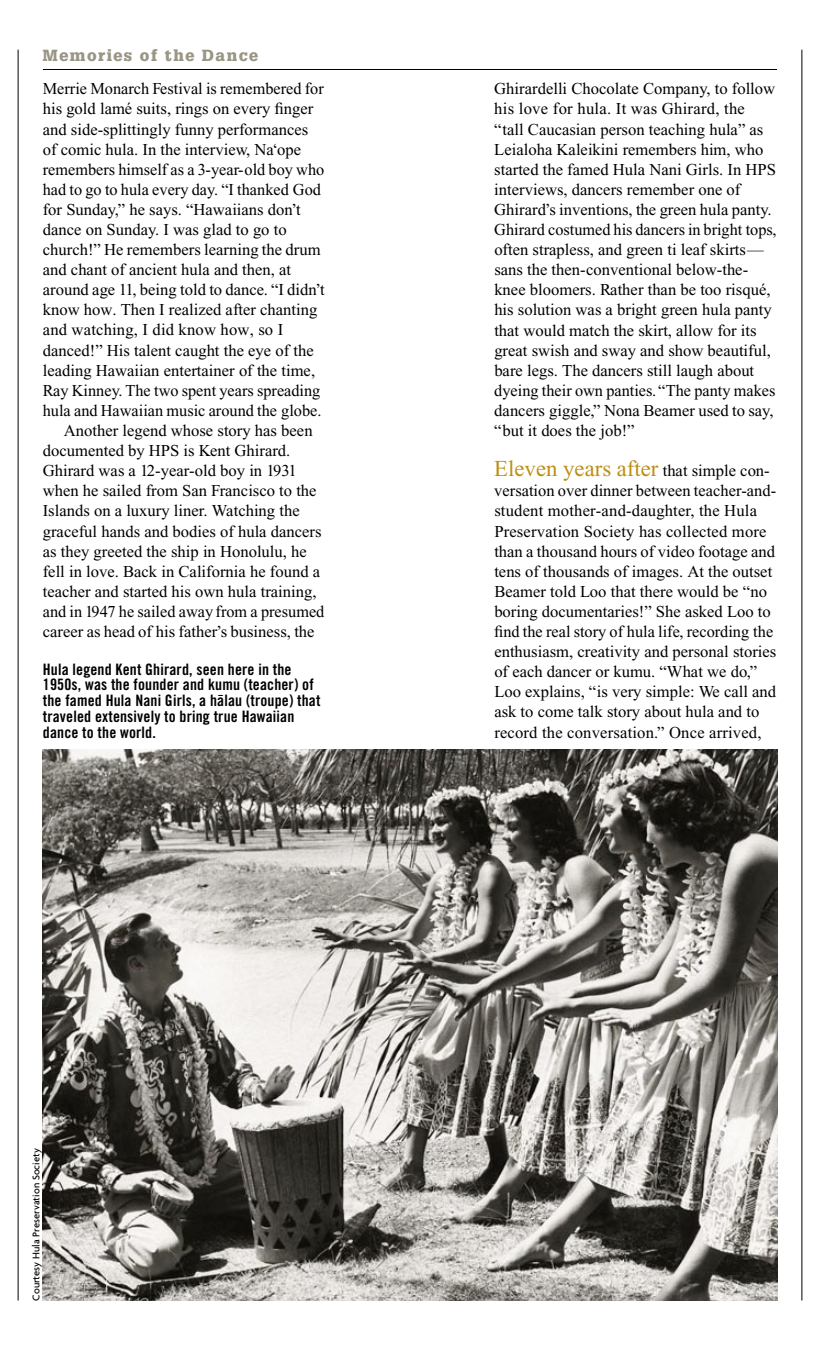
<style>
.page{position:relative;width:820px;height:1370px;background:#fff}
.page>*{position:absolute;margin:0;border:0;box-sizing:border-box;transform-origin:0 0}
.t1{font:22.75px "Hwn Times New Roman";color:#be8e12}
.t2{font:16.62px/20.1px "Hwn Times New Roman";color:#000}
.t3{font:15.75px/15.8px "Hwn Trade Gothic Bold Cond Twenty";letter-spacing:.01em;color:#000}
.t4{font:900 15.75px "Hwn Glypha";letter-spacing:.1em;color:#9a9685}
.t5{font:500 10.5px "Agenda";color:#000}
.s1{font-size:16.62px;color:#000}
</style>
<div class="page">
<img style="left:43px;top:749px;width:734px;height:551px">
<hr style="left:410px;top:69px;width:367px;height:1px;background:#000">
<hr style="left:802px;top:50px;width:1px;height:1250px;background:#000">
<hr style="left:43px;top:69px;width:367px;height:1px;background:#000">
<hr style="left:18px;top:50px;width:1px;height:1250px;background:#000">
<p class="t4" style="left:43px;top:46px;width:216px">Memories of the Dance</p>
<p class="t2" style="left:43px;top:79px;width:283px">Merrie Monarch Festival is remembered for</p>
<p class="t2" style="left:43px;top:99px;width:272px">his gold lamé suits, rings on every finger</p>
<p class="t2" style="left:43px;top:119px;width:267px">and side-splittingly funny performances</p>
<p class="t2" style="left:43px;top:139px;width:260px">of comic hula. In the interview, Na‘ope</p>
<p class="t2" style="left:43px;top:159px;width:283px">remembers himself as a 3-year-old boy who</p>
<p class="t2" style="left:43px;top:179px;width:280px">had to go to hula every day. “I thanked God</p>
<p class="t2" style="left:43px;top:200px;width:260px">for Sunday,” he says. “Hawaiians don’t</p>
<p class="t2" style="left:43px;top:220px;width:245px">dance on Sunday. I was glad to go to</p>
<p class="t2" style="left:43px;top:240px;width:279px">church!” He remembers learning the drum</p>
<p class="t2" style="left:43px;top:260px;width:250px">and chant of ancient hula and then, at</p>
<p class="t2" style="left:43px;top:280px;width:284px">around age 11, being told to dance. “I didn’t</p>
<p class="t2" style="left:43px;top:300px;width:276px">know how. Then I realized after chanting</p>
<p class="t2" style="left:43px;top:320px;width:242px">and watching, I did know how, so I</p>
<p class="t2" style="left:43px;top:340px;width:273px">danced!” His talent caught the eye of the</p>
<p class="t2" style="left:43px;top:360px;width:274px">leading Hawaiian entertainer of the time,</p>
<p class="t2" style="left:43px;top:380px;width:279px">Ray Kinney. The two spent years spreading</p>
<p class="t2" style="left:43px;top:400px;width:280px">hula and Hawaiian music around the globe.</p>
<p class="t2" style="left:64px;top:420px;width:250px">Another legend whose story has been</p>
<p class="t2" style="left:43px;top:441px;width:249px">documented by HPS is Kent Ghirard.</p>
<p class="t2" style="left:43px;top:461px;width:255px">Ghirard was a 12-year-old boy in 1931</p>
<p class="t2" style="left:43px;top:481px;width:275px">when he sailed from San Francisco to the</p>
<p class="t2" style="left:43px;top:501px;width:258px">Islands on a luxury liner. Watching the</p>
<p class="t2" style="left:43px;top:521px;width:280px">graceful hands and bodies of hula dancers</p>
<p class="t2" style="left:43px;top:541px;width:266px">as they greeted the ship in Honolulu, he</p>
<p class="t2" style="left:43px;top:561px;width:279px">fell in love. Back in California he found a</p>
<p class="t2" style="left:43px;top:581px;width:275px">teacher and started his own hula training,</p>
<p class="t2" style="left:43px;top:601px;width:283px">and in 1947 he sailed away from a presumed</p>
<p class="t2" style="left:43px;top:621px;width:273px">career as head of his father’s business, the</p>
<p class="t3" style="left:43px;top:661px;width:279px">Hula legend Kent Ghirard, seen here in the 1950s, was the founder and kumu (teacher) of the famed Hula Nani Girls, a hälau (troupe) that traveled extensively to bring true Hawaiian dance to the world.</p>
<p class="t5" style="left:30px;top:1300px;width:154px;rotate:-90deg">Courtesy Hula Preservation Society</p>
<p class="t2" style="left:494px;top:79px;width:284px">Ghirardelli Chocolate Company, to follow his love for hula. It was Ghirard, the “tall Caucasian person teaching hula” as Leialoha Kaleikini remembers him, who started the famed Hula Nani Girls. In HPS interviews, dancers remember one of Ghirard’s inventions, the green hula panty.<br>Ghirard costumed his dancers in bright tops, often strapless, and green ti leaf skirts— sans the then-conventional below-the&shy;knee bloomers. Rather than be too risqué, his solution was a bright green hula panty that would match the skirt, allow for its great swish and sway and show beautiful, bare legs. The dancers still laugh about dyeing their own panties. “The panty makes dancers giggle,” Nona Beamer used to say, “but it does the job!”</p>
<p class="t1" style="left:494px;top:456px;width:277px">Eleven years after <span class="s1">that simple con-</span></p>
<p class="t2" style="left:494px;top:481px;width:284px">versation over dinner between teacher-and&shy;student mother-and-daughter, the Hula Preservation Society has collected more than a thousand hours of video footage and tens of thousands of images. At the outset Beamer told Loo that there would be “no boring documentaries!” She asked Loo to find the real story of hula life, recording the enthusiasm, creativity and personal stories of each dancer or kumu. “What we do,” Loo explains, “is very simple: We call and ask to come talk story about hula and to record the conversation.” Once arrived,</p>
</div>
